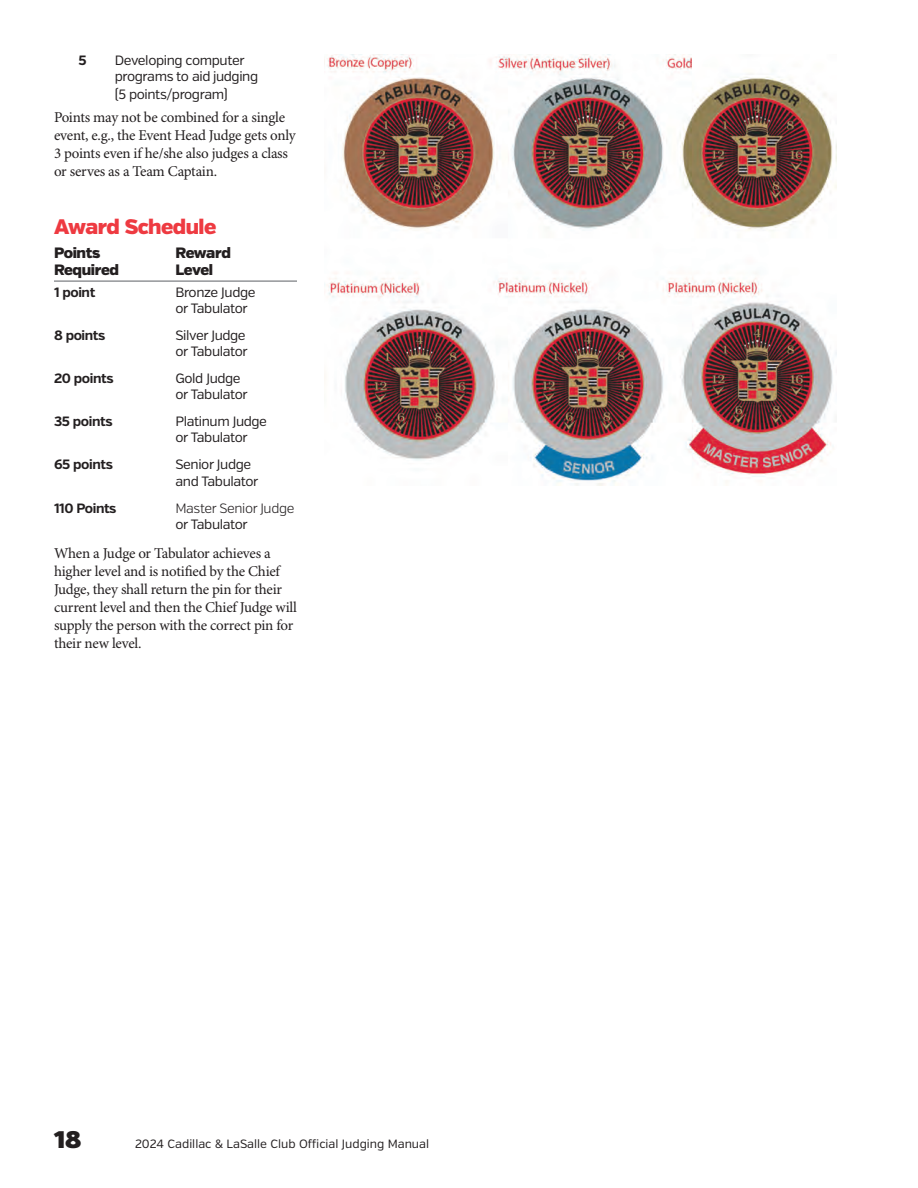
<style>
.page{position:relative;width:918px;height:1188px;background:#fff}
.page>*{position:absolute;margin:0;border:0;box-sizing:border-box;transform-origin:0 0}
.t1{font:24px "Verb Ultra";color:#231f20}
.Subhead_1{font:900 21px "Verb";letter-spacing:-.025em;color:#ee3a41}
.Body{font:15px/18px "Minion Pro";letter-spacing:-.015em;color:#231f20}
.Judging_point_chart_subhead{font:900 15px "Verb";letter-spacing:-.025em;color:#231f20}
.Judging_point_chart{font:13.5px/16.2px "Verb";letter-spacing:-.03em;color:#231f20}
.Class_chart-text_last_one{font:13.5px/16.2px "Verb";letter-spacing:-.03em;color:#231f20}
.Judging_point_chart-2{font:700 13.5px "Verb";letter-spacing:-.03em;color:#231f20}
.Judging_point_chart_last_one{font:300 13.5px/16.2px "Verb";letter-spacing:-.03em;color:#231f20}
.Judging_point_chart_last_one-2{font:700 13.5px "Verb";letter-spacing:-.03em;color:#231f20}
.Class_chart-text_last_one-2{font:700 13.5px "Verb";color:#231f20}
.t2{font:12px "Verb";color:#231f20}
.s1{font-weight:400}
</style>
<div class="page">
<img style="left:324px;top:54px;width:513px;height:432px">
<hr style="left:54px;top:280px;width:243px;height:2px;background:#939598">
<p class="Class_chart-text_last_one-2" style="left:79px;top:52px;width:10px">5</p>
<p class="Class_chart-text_last_one" style="left:115px;top:52px;width:145px">Developing computer programs to aid judging</p>
<p class="Class_chart-text_last_one" style="left:115px;top:86px;width:115px">(5 points/program)</p>
<p class="Body" style="left:54px;top:109px;width:243px">Points may not be combined for a single event, e.g., the Event Head Judge gets only 3 points even if he/she also judges a class or serves as a Team Captain.</p>
<p class="Subhead_1" style="left:54px;top:214px;width:164px">Award Schedule</p>
<p class="Judging_point_chart_subhead" style="left:54px;top:244px;width:48px">Points</p>
<p class="Judging_point_chart_subhead" style="left:176px;top:244px;width:57px">Reward</p>
<p class="Judging_point_chart_subhead" style="left:54px;top:261px;width:67px">Required</p>
<p class="Judging_point_chart_subhead" style="left:176px;top:261px;width:39px">Level</p>
<p class="Judging_point_chart-2" style="left:54px;top:284px;width:43px">1 point</p>
<p class="Judging_point_chart" style="left:176px;top:284px;width:82px">Bronze Judge or Tabulator</p>
<p class="Judging_point_chart-2" style="left:54px;top:327px;width:53px">8 points</p>
<p class="Judging_point_chart" style="left:176px;top:327px;width:74px">Silver Judge or Tabulator</p>
<p class="Judging_point_chart-2" style="left:54px;top:370px;width:61px">20 points</p>
<p class="Judging_point_chart" style="left:176px;top:370px;width:74px">Gold Judge or Tabulator</p>
<p class="Judging_point_chart-2" style="left:54px;top:413px;width:60px">35 points</p>
<p class="Judging_point_chart" style="left:176px;top:414px;width:93px">Platinum Judge or Tabulator</p>
<p class="Judging_point_chart-2" style="left:54px;top:456px;width:60px">65 points</p>
<p class="Judging_point_chart" style="left:176px;top:457px;width:85px">Senior Judge and Tabulator</p>
<p class="Judging_point_chart_last_one-2" style="left:54px;top:500px;width:64px">110 Points</p>
<p class="Judging_point_chart_last_one" style="left:176px;top:500px;width:120px">Master Senior Judge <span class="s1">or Tabulator</span></p>
<p class="Body" style="left:54px;top:544px;width:244px">When a Judge or Tabulator achieves a higher level and is notified by the Chief Judge, they shall return the pin for their current level and then the Chief Judge will supply the person with the correct pin for their new level.</p>
<h1 class="t1" style="left:54px;top:1124px;width:29px">18</h1>
<p class="t2" style="left:135px;top:1136px;width:296px">2024 Cadillac &amp; LaSalle Club Official Judging Manual</p>
</div>
